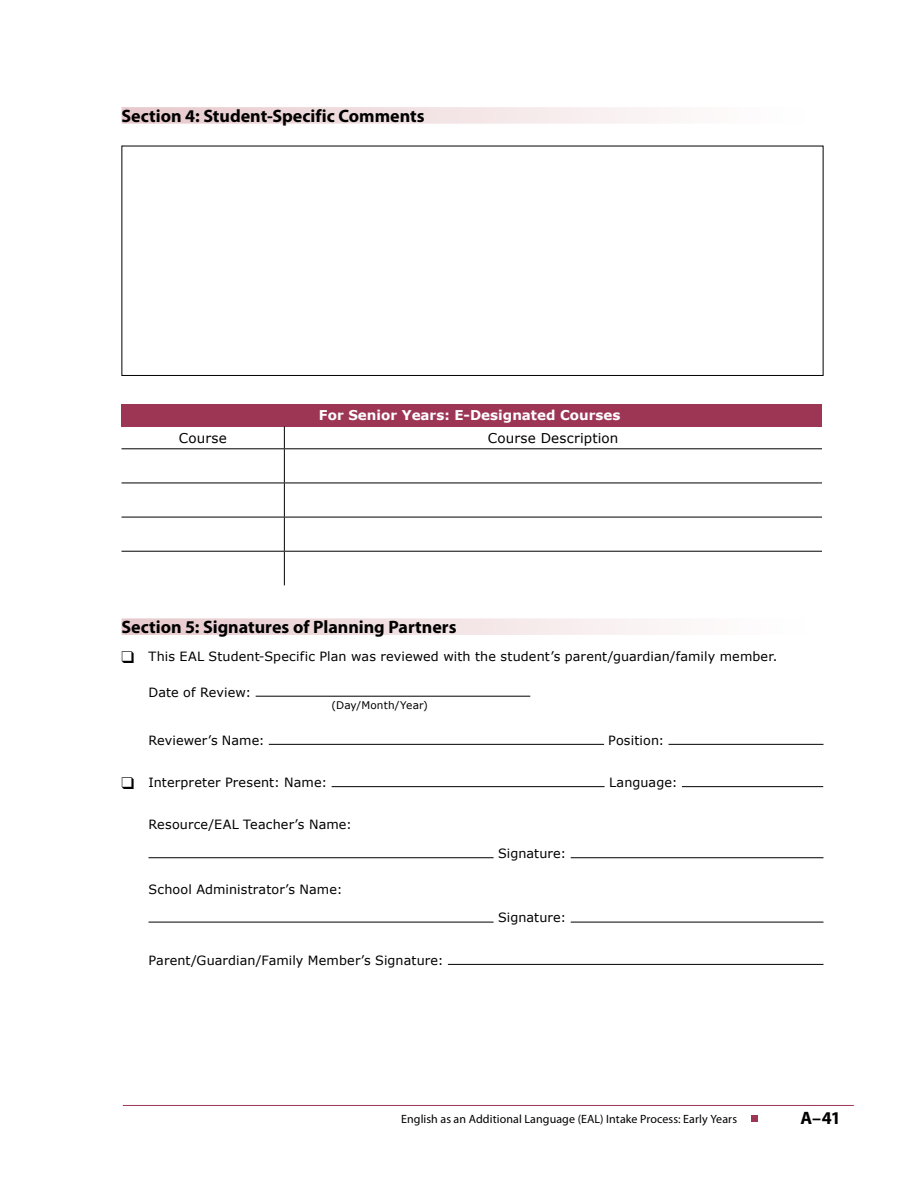
<style>
.page{position:relative;width:918px;height:1188px;background:#fff}
.page>*{position:absolute;margin:0;border:0;box-sizing:border-box;transform-origin:0 0}
.t1{font:700 18px "Myriad Pro";color:#000}
.t2{font:700 13.5px "Verdana";color:#fff}
.t3{font:13.5px "Verdana";letter-spacing:.015em;color:#000}
.t4{font:12.75px "Verdana";letter-spacing:.01em;color:#000}
.t5{font:12px "Myriad Pro";letter-spacing:.005em;color:#000}
.t6{font:10.5px "Verdana";letter-spacing:.01em;color:#000}
</style>
<div class="page">
<hr style="left:123px;top:1105px;width:731px;height:1px;background:#9d3655">
<div style="left:751px;top:1115px;width:7px;height:7px;background:#9d3655"></div>
<hr style="left:448px;top:964px;width:376px;height:1px;background:#000">
<hr style="left:571px;top:922px;width:252px;height:1px;background:#000">
<hr style="left:148px;top:922px;width:346px;height:1px;background:#000">
<hr style="left:571px;top:857px;width:252px;height:1px;background:#000">
<hr style="left:148px;top:857px;width:346px;height:1px;background:#000">
<hr style="left:682px;top:786px;width:141px;height:1px;background:#000">
<hr style="left:332px;top:786px;width:273px;height:1px;background:#000">
<hr style="left:669px;top:744px;width:154px;height:1px;background:#000">
<hr style="left:269px;top:744px;width:335px;height:1px;background:#000">
<hr style="left:256px;top:696px;width:274px;height:1px;background:#000">
<div style="left:122px;top:618px;width:702px;height:17px;background:linear-gradient(to right,#e7cacc,#fff)"></div>
<div style="left:122px;top:107px;width:702px;height:17px;background:linear-gradient(to right,#e7cacc,#fff)"></div>
<div style="left:122px;top:404px;width:700px;height:22px;background:#9d3655"></div>
<svg style="left:284px;top:426px;width:1px;height:22px"></svg>
<hr style="left:122px;top:448px;width:162px;height:1px;background:#000">
<hr style="left:284px;top:448px;width:538px;height:1px;background:#000">
<hr style="left:284px;top:449px;width:1px;height:34px;background:#000">
<hr style="left:122px;top:483px;width:162px;height:1px;background:#000">
<hr style="left:284px;top:483px;width:538px;height:1px;background:#000">
<hr style="left:284px;top:483px;width:1px;height:34px;background:#000">
<hr style="left:122px;top:517px;width:162px;height:1px;background:#000">
<hr style="left:284px;top:517px;width:538px;height:1px;background:#000">
<hr style="left:284px;top:517px;width:1px;height:34px;background:#000">
<hr style="left:122px;top:551px;width:162px;height:1px;background:#000">
<hr style="left:284px;top:551px;width:538px;height:1px;background:#000">
<hr style="left:284px;top:552px;width:1px;height:33px;background:#000">
<div style="left:122px;top:146px;width:702px;height:230px;border:1px solid #000"></div>
<h2 class="t1" style="left:122px;top:104px;width:305px">Section 4: Student-Specific Comments</h2>
<p class="t2" style="left:319px;top:406px;width:303px">For Senior Years: E-Designated Courses</p>
<p class="t3" style="left:179px;top:429px;width:50px">Course</p>
<p class="t3" style="left:488px;top:429px;width:132px">Course Description</p>
<h2 class="t1" style="left:122px;top:615px;width:337px">Section 5: Signatures of Planning Partners</h2>
<p class="t4" style="left:122px;top:648px;width:657px">❑ This EAL Student-Specific Plan was reviewed with the student’s parent/guardian/family member.</p>
<p class="t4" style="left:149px;top:683px;width:104px">Date of Review:</p>
<p class="t6" style="left:332px;top:698px;width:98px">(Day/Month/Year)</p>
<p class="t4" style="left:149px;top:731px;width:118px">Reviewer’s Name:</p>
<p class="t4" style="left:608px;top:731px;width:58px">Position:</p>
<p class="t4" style="left:122px;top:774px;width:207px">❑ Interpreter Present: Name:</p>
<p class="t4" style="left:609px;top:774px;width:70px">Language:</p>
<p class="t4" style="left:149px;top:816px;width:205px">Resource/EAL Teacher’s Name:</p>
<p class="t4" style="left:498px;top:845px;width:70px">Signature:</p>
<p class="t4" style="left:149px;top:880px;width:195px">School Administrator’s Name:</p>
<p class="t4" style="left:498px;top:909px;width:70px">Signature:</p>
<p class="t4" style="left:149px;top:951px;width:296px">Parent/Guardian/Family Member’s Signature:</p>
<p class="t5" style="left:401px;top:1112px;width:337px">English as an Additional Language (EAL) Intake Process: Early Years</p>
<h1 class="t1" style="left:800px;top:1107px;width:42px">A–41</h1>
</div>
